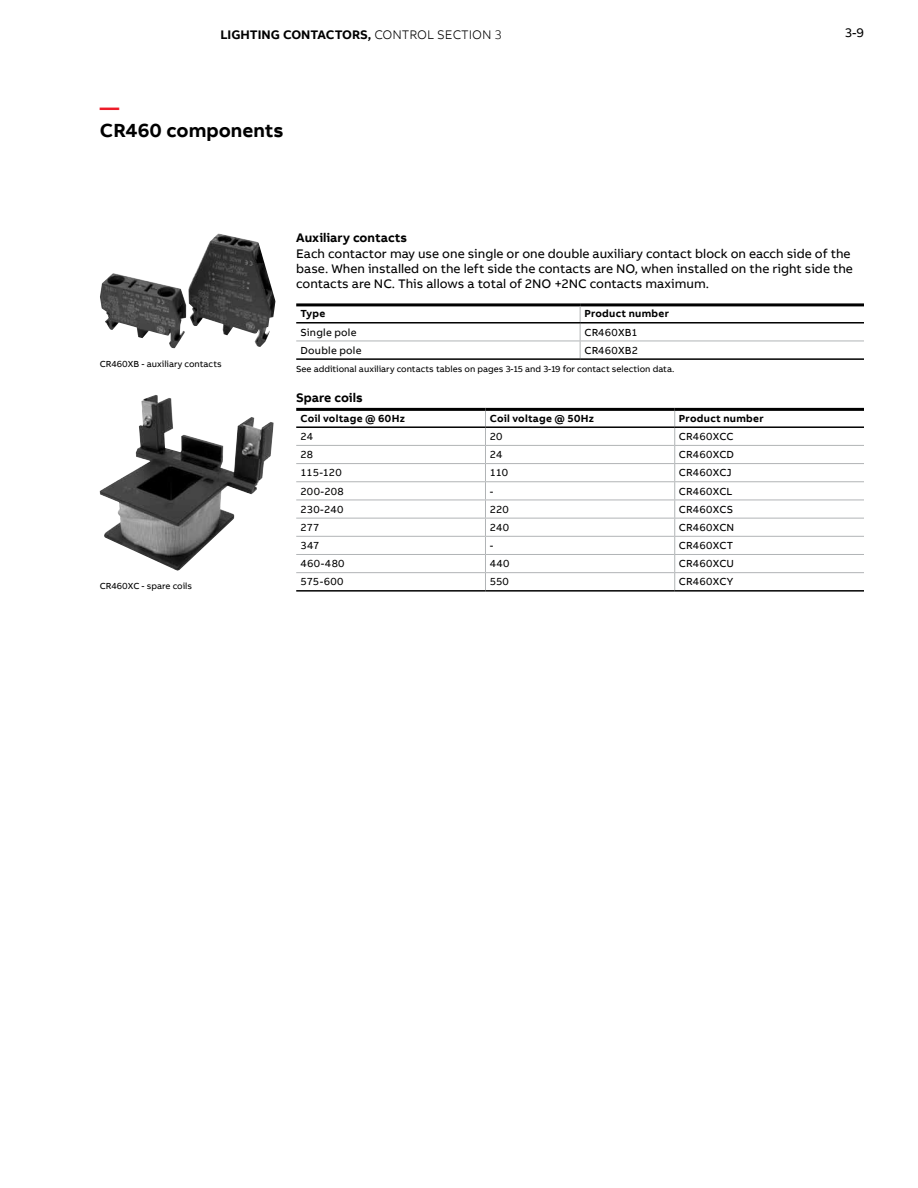
<style>
.page{position:relative;width:918px;height:1188px;background:#fff}
.page>*{position:absolute;margin:0;border:0;box-sizing:border-box;transform-origin:0 0}
.t1{font:700 19.5px "AB Bvoice";color:#000}
.t2{font:700 19.5px "AB Bvoice";color:#ed1c29}
.t3{font:12.75px/15.3px "AB Bvoice";color:#000}
.t4{font:700 12.75px "AB Bvoice";color:#000}
.t5{font:10.5px "AB Bvoice";letter-spacing:.02em;color:#000}
.t6{font:700 10.5px "AB Bvoice";letter-spacing:.025em;color:#000}
.t7{font:9px "AB Bvoice";color:#000}
.s1{font-weight:300}
</style>
<div class="page">
<hr style="left:296px;top:303px;width:284px;height:3px;background:#000">
<hr style="left:580px;top:303px;width:284px;height:3px;background:#000">
<hr style="left:296px;top:341px;width:284px;height:1px;background:#b1b4b6">
<svg style="left:580px;top:306px;width:1px;height:52px"></svg>
<hr style="left:580px;top:341px;width:284px;height:1px;background:#b1b4b6">
<hr style="left:296px;top:358px;width:284px;height:2px;background:#000">
<hr style="left:580px;top:358px;width:284px;height:2px;background:#000">
<hr style="left:296px;top:322px;width:284px;height:2px;background:#000">
<hr style="left:580px;top:322px;width:284px;height:2px;background:#000">
<hr style="left:296px;top:408px;width:189px;height:3px;background:#000">
<hr style="left:485px;top:408px;width:190px;height:3px;background:#000">
<hr style="left:675px;top:408px;width:189px;height:3px;background:#000">
<hr style="left:296px;top:445px;width:189px;height:1px;background:#b1b4b6">
<hr style="left:485px;top:445px;width:190px;height:1px;background:#b1b4b6">
<hr style="left:296px;top:463px;width:189px;height:1px;background:#b1b4b6">
<hr style="left:485px;top:463px;width:190px;height:1px;background:#b1b4b6">
<hr style="left:296px;top:481px;width:189px;height:1px;background:#b1b4b6">
<hr style="left:485px;top:481px;width:190px;height:1px;background:#b1b4b6">
<hr style="left:296px;top:500px;width:189px;height:1px;background:#b1b4b6">
<hr style="left:485px;top:500px;width:190px;height:1px;background:#b1b4b6">
<hr style="left:296px;top:518px;width:189px;height:1px;background:#b1b4b6">
<hr style="left:485px;top:518px;width:190px;height:1px;background:#b1b4b6">
<hr style="left:296px;top:536px;width:189px;height:1px;background:#b1b4b6">
<hr style="left:485px;top:536px;width:190px;height:1px;background:#b1b4b6">
<hr style="left:296px;top:554px;width:189px;height:1px;background:#b1b4b6">
<hr style="left:485px;top:554px;width:190px;height:1px;background:#b1b4b6">
<hr style="left:296px;top:572px;width:189px;height:1px;background:#b1b4b6">
<hr style="left:485px;top:572px;width:190px;height:1px;background:#b1b4b6">
<svg style="left:485px;top:411px;width:1px;height:179px"></svg>
<svg style="left:674px;top:411px;width:1px;height:179px"></svg>
<hr style="left:675px;top:445px;width:189px;height:1px;background:#b1b4b6">
<hr style="left:675px;top:463px;width:189px;height:1px;background:#b1b4b6">
<hr style="left:675px;top:481px;width:189px;height:1px;background:#b1b4b6">
<hr style="left:675px;top:500px;width:189px;height:1px;background:#b1b4b6">
<hr style="left:675px;top:518px;width:189px;height:1px;background:#b1b4b6">
<hr style="left:675px;top:536px;width:189px;height:1px;background:#b1b4b6">
<hr style="left:675px;top:554px;width:189px;height:1px;background:#b1b4b6">
<hr style="left:675px;top:572px;width:189px;height:1px;background:#b1b4b6">
<hr style="left:296px;top:590px;width:189px;height:2px;background:#000">
<hr style="left:485px;top:590px;width:190px;height:2px;background:#000">
<hr style="left:675px;top:590px;width:189px;height:2px;background:#000">
<hr style="left:296px;top:426px;width:189px;height:2px;background:#000">
<hr style="left:485px;top:426px;width:190px;height:2px;background:#000">
<hr style="left:675px;top:426px;width:189px;height:2px;background:#000">
<img style="left:100px;top:233px;width:175px;height:116px">
<img style="left:100px;top:395px;width:174px;height:176px">
<p class="t4" style="left:220px;top:26px;width:283px">LIGHTING CONTACTORS, <span class="s1">CONTROL SECTION 3</span></p>
<p class="t3" style="left:845px;top:25px;width:20px">3-9</p>
<h1 class="t2" style="left:100px;top:95px;width:21px">—</h1>
<h1 class="t1" style="left:100px;top:118px;width:185px">CR460 components</h1>
<p class="t7" style="left:100px;top:359px;width:123px">CR460XB - auxiliary contacts</p>
<p class="t7" style="left:100px;top:580px;width:94px">CR460XC - spare coils</p>
<p class="t4" style="left:296px;top:230px;width:113px">Auxiliary contacts</p>
<p class="t3" style="left:296px;top:246px;width:558px">Each contactor may use one single or one double auxiliary contact block on eacch side of the base. When installed on the left side the contacts are NO, when installed on the right side the contacts are NC. This allows a total of 2NO +2NC contacts maximum.</p>
<p class="t6" style="left:300px;top:307px;width:26px">Type</p>
<p class="t6" style="left:584px;top:307px;width:86px">Product number</p>
<p class="t5" style="left:300px;top:326px;width:58px">Single pole</p>
<p class="t5" style="left:584px;top:326px;width:55px">CR460XB1</p>
<p class="t5" style="left:300px;top:344px;width:63px">Double pole</p>
<p class="t5" style="left:584px;top:344px;width:55px">CR460XB2</p>
<p class="t7" style="left:296px;top:363px;width:380px">See additional auxiliary contacts tables on pages 3-15 and 3-19 for contact selection data.</p>
<p class="t4" style="left:296px;top:390px;width:68px">Spare coils</p>
<p class="t6" style="left:300px;top:412px;width:106px">Coil voltage @ 60Hz</p>
<p class="t6" style="left:490px;top:412px;width:106px">Coil voltage @ 50Hz</p>
<p class="t6" style="left:679px;top:412px;width:86px">Product number</p>
<p class="t5" style="left:300px;top:430px;width:14px">24</p>
<p class="t5" style="left:490px;top:430px;width:14px">20</p>
<p class="t5" style="left:679px;top:430px;width:56px">CR460XCC</p>
<p class="t5" style="left:300px;top:448px;width:14px">28</p>
<p class="t5" style="left:490px;top:448px;width:14px">24</p>
<p class="t5" style="left:679px;top:448px;width:57px">CR460XCD</p>
<p class="t5" style="left:300px;top:467px;width:43px">115-120</p>
<p class="t5" style="left:490px;top:467px;width:20px">110</p>
<p class="t5" style="left:679px;top:467px;width:54px">CR460XCJ</p>
<p class="t5" style="left:300px;top:485px;width:45px">200-208</p>
<p class="t5" style="left:490px;top:485px;width:5px">-</p>
<p class="t5" style="left:679px;top:485px;width:55px">CR460XCL</p>
<p class="t5" style="left:300px;top:503px;width:45px">230-240</p>
<p class="t5" style="left:490px;top:503px;width:21px">220</p>
<p class="t5" style="left:679px;top:503px;width:56px">CR460XCS</p>
<p class="t5" style="left:300px;top:521px;width:21px">277</p>
<p class="t5" style="left:490px;top:521px;width:21px">240</p>
<p class="t5" style="left:679px;top:521px;width:57px">CR460XCN</p>
<p class="t5" style="left:300px;top:539px;width:20px">347</p>
<p class="t5" style="left:490px;top:539px;width:5px">-</p>
<p class="t5" style="left:679px;top:539px;width:56px">CR460XCT</p>
<p class="t5" style="left:300px;top:557px;width:46px">460-480</p>
<p class="t5" style="left:490px;top:557px;width:21px">440</p>
<p class="t5" style="left:679px;top:557px;width:57px">CR460XCU</p>
<p class="t5" style="left:300px;top:576px;width:45px">575-600</p>
<p class="t5" style="left:490px;top:576px;width:21px">550</p>
<p class="t5" style="left:679px;top:576px;width:56px">CR460XCY</p>
</div>
